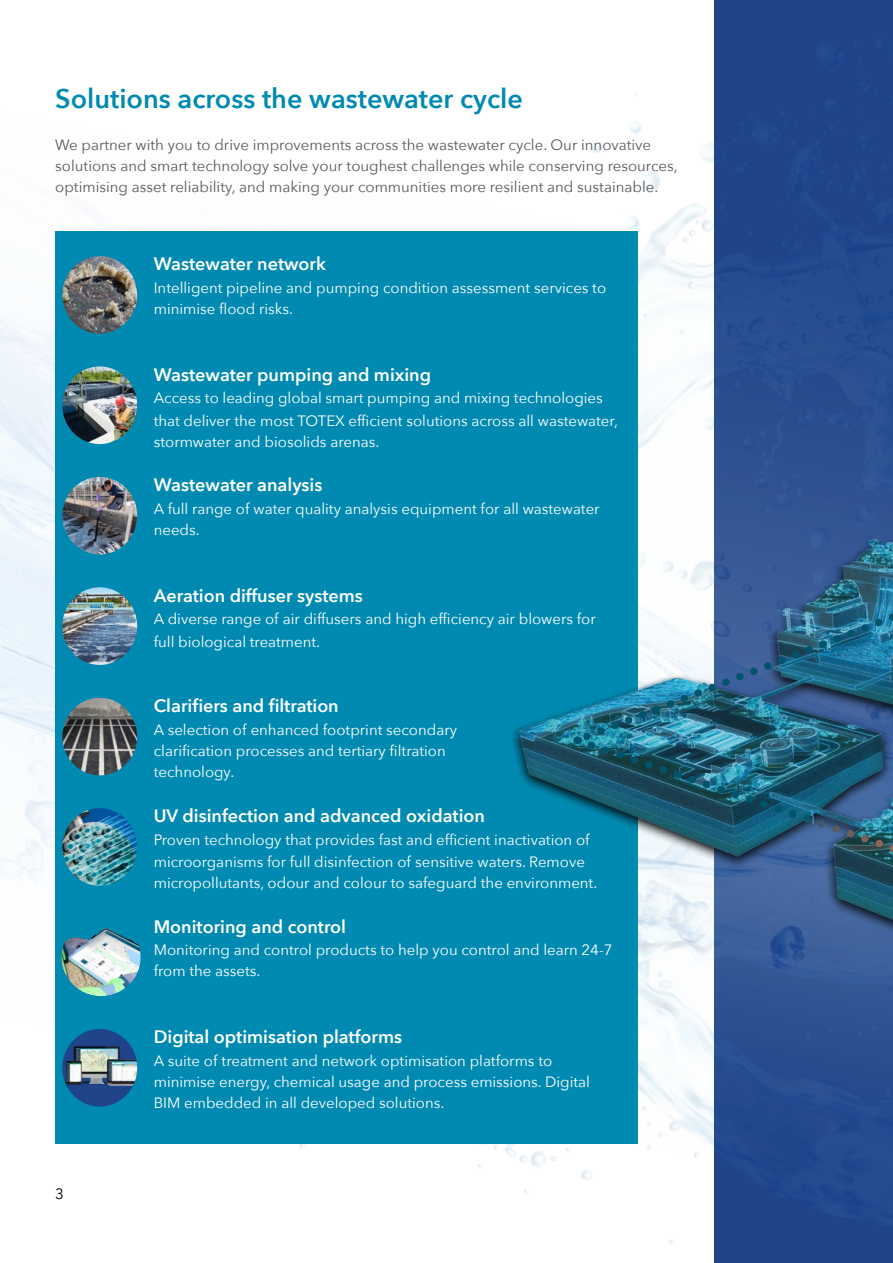
<style>
.page{position:relative;width:893px;height:1263px;background:#fff}
.page>*{position:absolute;margin:0;border:0;box-sizing:border-box;transform-origin:0 0}
.t1{font:600 27px "Avenir Next";color:#008ab0}
.t2{font:600 18px "Avenir Next";color:#fff}
.t3{font:15px/21px "Avenir Next";color:#fff}
.t4{font:15px/21px "Avenir Next";color:#58595b}
.t5{font:15px "Avenir Next";color:#000}
</style>
<div class="page">
<img style="left:0;top:231px;width:94px;height:650px">
<img style="left:94px;top:0;width:799px;height:1263px">
<div style="left:55px;top:232px;width:583px;height:912px;background:#008ab1"></div>
<div style="left:62px;top:1029px;width:75px;height:77px;background:#1f4489;border-radius:50%"></div>
<img style="left:62px;top:1029px;width:75px;height:72px">
<div style="left:49px;top:908px;width:106px;height:90px;background:#000;opacity:.25"></div>
<img style="left:62px;top:808px;width:75px;height:78px">
<img style="left:62px;top:698px;width:75px;height:77px">
<img style="left:62px;top:587px;width:75px;height:78px">
<img style="left:62px;top:477px;width:75px;height:77px">
<img style="left:62px;top:366px;width:75px;height:78px">
<img style="left:62px;top:256px;width:75px;height:78px">
<img style="left:512px;top:494px;width:381px;height:583px">
<img style="left:574px;top:586px;width:319px;height:161px">
<img style="left:582px;top:736px;width:311px;height:191px">
<h1 class="t1" style="left:55px;top:75px;width:469px">Solutions across the wastewater cycle</h1>
<p class="t4" style="left:55px;top:133px;width:624px">We partner with you to drive improvements across the wastewater cycle. Our innovative solutions and smart technology solve your toughest challenges while conserving resources, optimising asset reliability, and making your communities more resilient and sustainable.</p>
<p class="t2" style="left:154px;top:249px;width:174px">Wastewater network</p>
<p class="t3" style="left:154px;top:276px;width:454px">Intelligent pipeline and pumping condition assessment services to minimise flood risks.</p>
<p class="t2" style="left:154px;top:359px;width:279px">Wastewater pumping and mixing</p>
<p class="t3" style="left:154px;top:386px;width:466px;line-height:22.5px">Access to leading global smart pumping and mixing technologies that deliver the most TOTEX efficient solutions across all wastewater,</p>
<p class="t3" style="left:154px;top:430px;width:227px">stormwater and biosolids arenas.</p>
<p class="t2" style="left:154px;top:469px;width:170px">Wastewater analysis</p>
<p class="t3" style="left:154px;top:497px;width:447px">A full range of water quality analysis equipment for all wastewater needs.</p>
<p class="t2" style="left:154px;top:580px;width:211px">Aeration diffuser systems</p>
<p class="t3" style="left:154px;top:607px;width:444px;line-height:22.5px">A diverse range of air diffusers and high efficiency air blowers for full biological treatment.</p>
<p class="t2" style="left:154px;top:690px;width:187px">Clarifiers and filtration</p>
<p class="t3" style="left:154px;top:718px;width:305px">A selection of enhanced footprint secondary clarification processes and tertiary filtration technology.</p>
<p class="t2" style="left:154px;top:801px;width:333px">UV disinfection and advanced oxidation</p>
<p class="t3" style="left:154px;top:828px;width:437px;line-height:22.5px">Proven technology that provides fast and efficient inactivation of microorganisms for full disinfection of sensitive waters. Remove</p>
<p class="t3" style="left:154px;top:872px;width:445px">micropollutants, odour and colour to safeguard the environment.</p>
<p class="t2" style="left:154px;top:911px;width:194px">Monitoring and control</p>
<p class="t3" style="left:154px;top:939px;width:460px">Monitoring and control products to help you control and learn 24-7 from the assets.</p>
<p class="t5" style="left:55px;top:1181px;width:10px">3</p>
<p class="t2" style="left:154px;top:1021px;width:250px">Digital optimisation platforms</p>
<p class="t3" style="left:154px;top:1049px;width:438px">A suite of treatment and network optimisation platforms to minimise energy, chemical usage and process emissions. Digital<br>BIM embedded in all developed solutions.</p>
</div>
